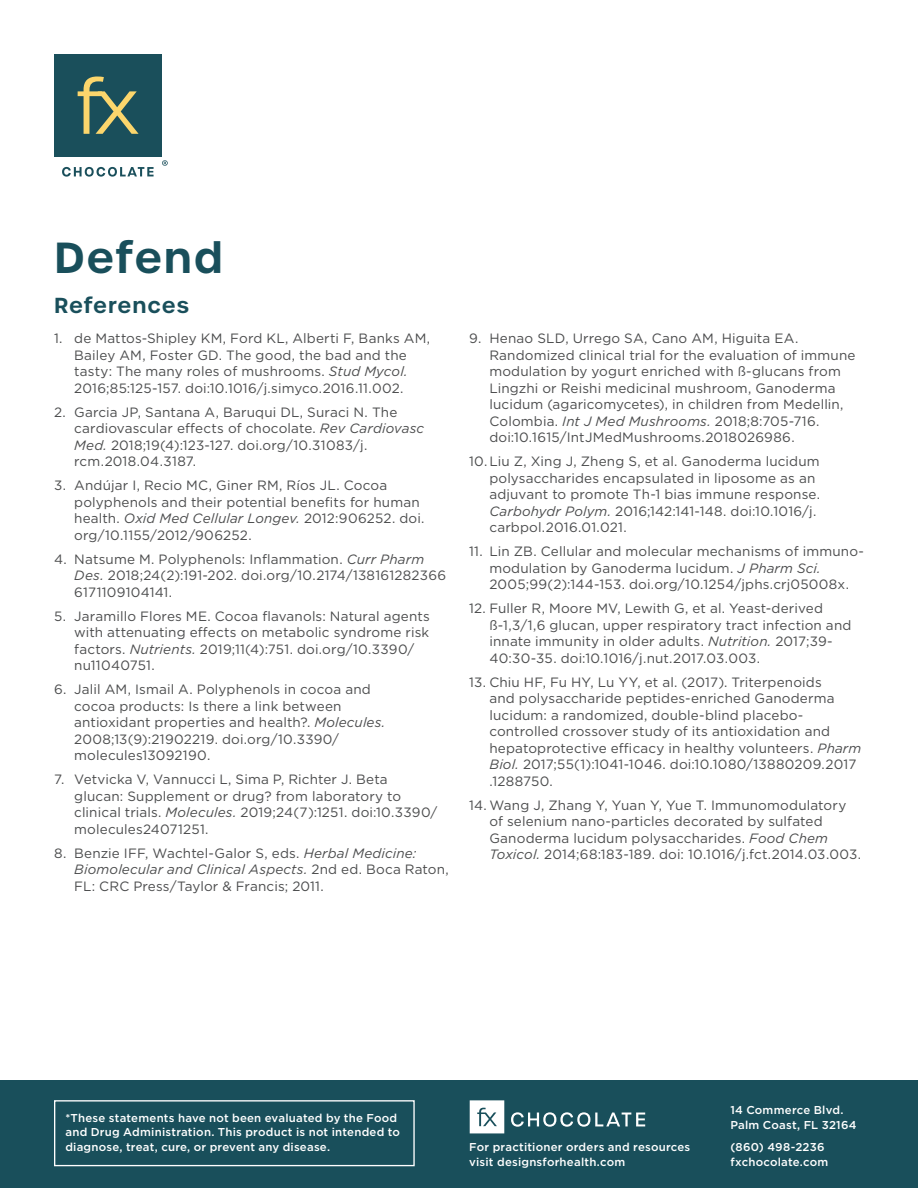
<style>
.page{position:relative;width:918px;height:1188px;background:#fff}
.page>*{position:absolute;margin:0;border:0;box-sizing:border-box;transform-origin:0 0}
.t1{font:600 42px "Urbane";letter-spacing:.035em;color:#194f5b}
.t2{font:600 21px "Urbane";letter-spacing:.04em;color:#194f5b}
.t3{font:13.5px/16.5px "Gotham";letter-spacing:.01em;color:#4b4c4d}
.t4{font:500 11.4px/14.7px "Gotham";letter-spacing:.02em;color:#fff}
.s1{font-style:italic}
</style>
<div class="page">
<div style="left:0;top:1080px;width:918px;height:108px;background:#194f5b"></div>
<svg style="left:511px;top:1112px;width:134px;height:15px"></svg>
<svg style="left:470px;top:1100px;width:34px;height:33px"></svg>
<div style="left:54px;top:1100px;width:361px;height:66px;border:1px solid #fff"></div>
<svg style="left:62px;top:167px;width:92px;height:10px"></svg>
<div style="left:54px;top:54px;width:107px;height:102px;background:#1a4f5b"></div>
<svg style="left:78px;top:77px;width:61px;height:57px"></svg>
<svg style="left:162px;top:160px;width:6px;height:6px"></svg>
<h1 class="t1" style="left:54px;top:229px;width:171px">Defend</h1>
<h2 class="t2" style="left:54px;top:291px;width:137px">References</h2>
<p class="t3" style="left:54px;top:330px;width:378px;text-align:center">1. de Mattos-Shipley KM, Ford KL, Alberti F, Banks AM, Bailey AM, Foster GD. The good, the bad and the<br>tasty: The many roles of mushrooms. <span class="s1">Stud Mycol.<br></span>2016;85:125-157. doi:10.1016/j.simyco.2016.11.002.</p>
<p class="t3" style="left:74px;top:404px;width:351px;text-indent:-20px">2. Garcia JP, Santana A, Baruqui DL, Suraci N. The cardiovascular effects of chocolate. <span class="s1">Rev Cardiovasc Med.</span> 2018;19(4):123-127. doi.org/10.31083/j. rcm.2018.04.3187.</p>
<p class="t3" style="left:74px;top:477px;width:352px;text-indent:-20px">3. Andújar I, Recio MC, Giner RM, Ríos JL. Cocoa polyphenols and their potential benefits for human health. <span class="s1">Oxid Med Cellular Longev.</span> 2012:906252. doi. org/10.1155/2012/906252.</p>
<p class="t3" style="left:74px;top:551px;width:373px;text-indent:-20px">4. Natsume M. Polyphenols: Inflammation. <span class="s1">Curr Pharm<br>Des.</span> 2018;24(2):191-202. doi.org/10.2174/138161282366<br>6171109104141.</p>
<p class="t3" style="left:74px;top:608px;width:357px;text-indent:-20px">5. Jaramillo Flores ME. Cocoa flavanols: Natural agents with attenuating effects on metabolic syndrome risk factors. <span class="s1">Nutrients.</span> 2019;11(4):751. doi.org/10.3390/ nu11040751.</p>
<p class="t3" style="left:74px;top:681px;width:313px;text-indent:-20px">6. Jalil AM, Ismail A. Polyphenols in cocoa and cocoa products: Is there a link between antioxidant properties and health?. <span class="s1">Molecules.<br></span>2008;13(9):21902219. doi.org/10.3390/ molecules13092190.</p>
<p class="t3" style="left:74px;top:771px;width:364px;text-indent:-20px">7. Vetvicka V, Vannucci L, Sima P, Richter J. Beta glucan: Supplement or drug? from laboratory to clinical trials. <span class="s1">Molecules.</span> 2019;24(7):1251. doi:10.3390/ molecules24071251.</p>
<p class="t3" style="left:74px;top:845px;width:376px;text-indent:-20px">8. Benzie IFF, Wachtel-Galor S, eds. <span class="s1">Herbal Medicine:<br>Biomolecular and Clinical Aspects.</span> 2nd ed. Boca Raton,<br>FL: CRC Press/Taylor &amp; Francis; 2011.</p>
<p class="t3" style="left:489px;top:330px;width:368px;text-indent:-20px">9. Henao SLD, Urrego SA, Cano AM, Higuita EA.<br>Randomized clinical trial for the evaluation of immune modulation by yogurt enriched with ß-glucans from Lingzhi or Reishi medicinal mushroom, Ganoderma lucidum (agaricomycetes), in children from Medellin, Colombia. <span class="s1">Int J Med Mushrooms.</span> 2018;8:705-716. doi:10.1615/IntJMedMushrooms.2018026986.</p>
<p class="t3" style="left:489px;top:453px;width:332px;text-indent:-20px">10.Liu Z, Xing J, Zheng S, et al. Ganoderma lucidum polysaccharides encapsulated in liposome as an adjuvant to promote Th-1 bias immune response.<br><span class="s1">Carbohydr Polym.</span> 2016;142:141-148. doi:10.1016/j. carbpol.2016.01.021.</p>
<p class="t3" style="left:489px;top:543px;width:376px;text-indent:-20px">11. Lin ZB. Cellular and molecular mechanisms of immuno&shy;modulation by Ganoderma lucidum. <span class="s1">J Pharm Sci.<br></span>2005;99(2):144-153. doi.org/10.1254/jphs.crj05008x.</p>
<p class="t3" style="left:489px;top:600px;width:364px;text-indent:-20px">12. Fuller R, Moore MV, Lewith G, et al. Yeast-derived ß-1,3/1,6 glucan, upper respiratory tract infection and innate immunity in older adults. <span class="s1">Nutrition.</span> 2017;39- 40:30-35. doi:10.1016/j.nut.2017.03.003.</p>
<p class="t3" style="left:489px;top:674px;width:373px;text-indent:-20px">13. Chiu HF, Fu HY, Lu YY, et al. (2017). Triterpenoids<br>and polysaccharide peptides-enriched Ganoderma lucidum: a randomized, double-blind placebo&shy;controlled crossover study of its antioxidation and hepatoprotective efficacy in healthy volunteers. <span class="s1">Pharm Biol.</span> 2017;55(1):1041-1046. doi:10.1080/13880209.2017 .1288750.</p>
<p class="t3" style="left:489px;top:797px;width:373px;text-indent:-20px">14. Wang J, Zhang Y, Yuan Y, Yue T. Immunomodulatory of selenium nano-particles decorated by sulfated Ganoderma lucidum polysaccharides. <span class="s1">Food Chem Toxicol.</span> 2014;68:183-189. doi: 10.1016/j.fct.2014.03.003.</p>
<p class="t4" style="left:65px;top:1110px;width:336px">*These statements have not been evaluated by the Food and Drug Administration. This product is not intended to diagnose, treat, cure, or prevent any disease.</p>
<p class="t4" style="left:469px;top:1140px;width:223px">For practitioner orders and resources visit designsforhealth.com</p>
<p class="t4" style="left:730px;top:1103px;width:128px">14 Commerce Blvd.<br>Palm Coast, FL 32164</p>
<p class="t4" style="left:730px;top:1140px;width:99px">(860) 498-2236 fxchocolate.com</p>
</div>
